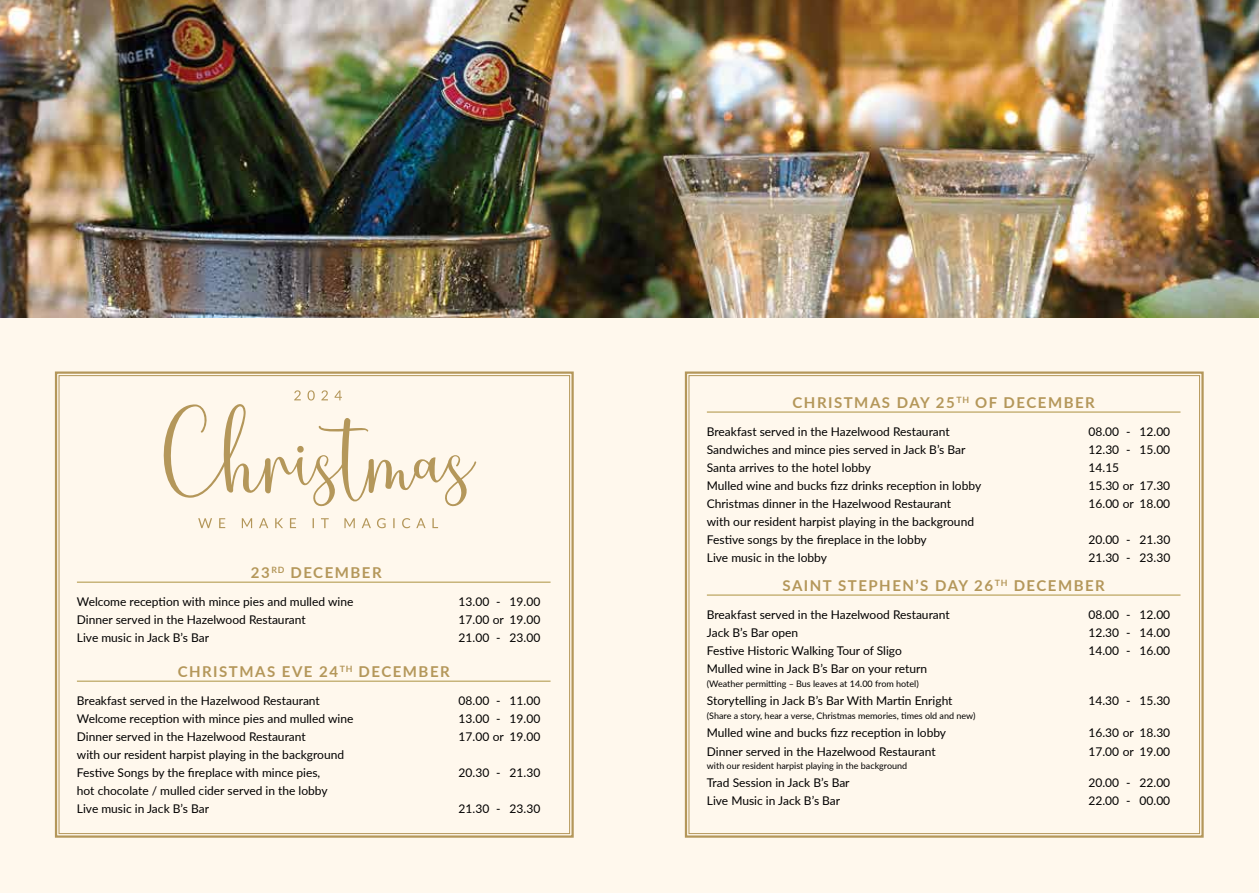
<style>
.page{position:relative;width:1259px;height:893px;background:#fff}
.page>*{position:absolute;margin:0;border:0;box-sizing:border-box;transform-origin:0 0}
.t1{font:700 15px "Lato";letter-spacing:.1em;color:#b4975a}
.t2{font:12px/18px "Lato";color:#000}
.t3{font:9px "Lato";color:#000}
</style>
<div class="page">
<div style="left:629px;top:318px;width:630px;height:575px;background:#fff8ed"></div>
<div style="left:0;top:318px;width:629px;height:575px;background:#fff8ed"></div>
<svg style="left:684px;top:371px;width:520px;height:467px"></svg>
<svg style="left:54px;top:371px;width:520px;height:467px"></svg>
<hr style="left:707px;top:412px;width:473px;height:1px;background:#ac9241">
<hr style="left:707px;top:595px;width:473px;height:1px;background:#ac9241">
<hr style="left:77px;top:582px;width:473px;height:1px;background:#ac9241">
<hr style="left:77px;top:681px;width:473px;height:1px;background:#ac9241">
<img style="left:0;top:0;width:1259px;height:318px">
<svg style="left:198px;top:518px;width:240px;height:10px"></svg>
<svg style="left:152px;top:390px;width:324px;height:118px"></svg>
<p class="t1" style="left:251px;top:561px;width:132px">23<sup>RD</sup> DECEMBER</p>
<p class="t2" style="left:77px;top:592px;width:278px">Welcome reception with mince pies and mulled wine</p>
<p class="t2" style="left:458px;top:592px;width:83px">13.00 - 19.00</p>
<p class="t2" style="left:77px;top:610px;width:230px">Dinner served in the Hazelwood Restaurant</p>
<p class="t2" style="left:458px;top:610px;width:83px">17.00 or 19.00</p>
<p class="t2" style="left:77px;top:628px;width:134px">Live music in Jack B’s Bar</p>
<p class="t2" style="left:458px;top:628px;width:83px">21.00 - 23.00</p>
<p class="t1" style="left:178px;top:660px;width:274px">CHRISTMAS EVE 24<sup>TH</sup> DECEMBER</p>
<p class="t2" style="left:77px;top:691px;width:244px">Breakfast served in the Hazelwood Restaurant</p>
<p class="t2" style="left:458px;top:691px;width:83px">08.00 - 11.00</p>
<p class="t2" style="left:77px;top:709px;width:278px">Welcome reception with mince pies and mulled wine</p>
<p class="t2" style="left:458px;top:709px;width:83px">13.00 - 19.00</p>
<p class="t2" style="left:77px;top:727px;width:230px">Dinner served in the Hazelwood Restaurant</p>
<p class="t2" style="left:458px;top:727px;width:83px">17.00 or 19.00</p>
<p class="t2" style="left:77px;top:745px;width:269px">with our resident harpist playing in the background<br>Festive Songs by the fireplace with mince pies,</p>
<p class="t2" style="left:458px;top:763px;width:83px">20.30 - 21.30</p>
<p class="t2" style="left:77px;top:781px;width:252px">hot chocolate / mulled cider served in the lobby<br>Live music in Jack B’s Bar</p>
<p class="t2" style="left:458px;top:799px;width:83px">21.30 - 23.30</p>
<p class="t1" style="left:792px;top:391px;width:304px">CHRISTMAS DAY 25<sup>TH</sup> OF DECEMBER</p>
<p class="t2" style="left:707px;top:422px;width:244px">Breakfast served in the Hazelwood Restaurant</p>
<p class="t2" style="left:1088px;top:422px;width:83px">08.00 - 12.00</p>
<p class="t2" style="left:707px;top:440px;width:260px">Sandwiches and mince pies served in Jack B’s Bar</p>
<p class="t2" style="left:1088px;top:440px;width:83px">12.30 - 15.00</p>
<p class="t2" style="left:707px;top:458px;width:166px">Santa arrives to the hotel lobby</p>
<p class="t2" style="left:1088px;top:458px;width:32px">14.15</p>
<p class="t2" style="left:707px;top:476px;width:276px">Mulled wine and bucks fizz drinks reception in lobby</p>
<p class="t2" style="left:1088px;top:476px;width:83px">15.30 or 17.30</p>
<p class="t2" style="left:707px;top:494px;width:246px">Christmas dinner in the Hazelwood Restaurant</p>
<p class="t2" style="left:1088px;top:494px;width:83px">16.00 or 18.00</p>
<p class="t2" style="left:707px;top:512px;width:269px">with our resident harpist playing in the background<br>Festive songs by the fireplace in the lobby</p>
<p class="t2" style="left:1088px;top:530px;width:83px">20.00 - 21.30</p>
<p class="t2" style="left:707px;top:548px;width:122px">Live music in the lobby</p>
<p class="t2" style="left:1088px;top:548px;width:83px">21.30 - 23.30</p>
<p class="t1" style="left:782px;top:574px;width:324px">SAINT STEPHEN’S DAY 26<sup>TH</sup> DECEMBER</p>
<p class="t2" style="left:707px;top:605px;width:244px">Breakfast served in the Hazelwood Restaurant</p>
<p class="t2" style="left:1088px;top:605px;width:83px">08.00 - 12.00</p>
<p class="t2" style="left:707px;top:623px;width:93px">Jack B’s Bar open</p>
<p class="t2" style="left:1088px;top:623px;width:83px">12.30 - 14.00</p>
<p class="t2" style="left:707px;top:641px;width:196px">Festive Historic Walking Tour of Sligo</p>
<p class="t2" style="left:1088px;top:641px;width:83px">14.00 - 16.00</p>
<p class="t2" style="left:707px;top:659px;width:222px">Mulled wine in Jack B’s Bar on your return</p>
<p class="t3" style="left:707px;top:677px;width:213px">(Weather permitting – Bus leaves at 14.00 from hotel)</p>
<p class="t2" style="left:707px;top:691px;width:247px">Storytelling in Jack B’s Bar With Martin Enright</p>
<p class="t2" style="left:1088px;top:691px;width:83px">14.30 - 15.30</p>
<p class="t3" style="left:707px;top:709px;width:270px">(Share a story, hear a verse, Christmas memories, times old and new)</p>
<p class="t2" style="left:707px;top:723px;width:241px">Mulled wine and bucks fizz reception in lobby</p>
<p class="t2" style="left:1088px;top:723px;width:83px">16.30 or 18.30</p>
<p class="t2" style="left:707px;top:742px;width:230px">Dinner served in the Hazelwood Restaurant</p>
<p class="t2" style="left:1088px;top:742px;width:83px">17.00 or 19.00</p>
<p class="t3" style="left:707px;top:759px;width:202px">with our resident harpist playing in the background</p>
<p class="t2" style="left:707px;top:773px;width:144px">Trad Session in Jack B’s Bar</p>
<p class="t2" style="left:1088px;top:773px;width:83px">20.00 - 22.00</p>
<p class="t2" style="left:707px;top:791px;width:135px">Live Music in Jack B’s Bar</p>
<p class="t2" style="left:1088px;top:791px;width:83px">22.00 - 00.00</p>
</div>
